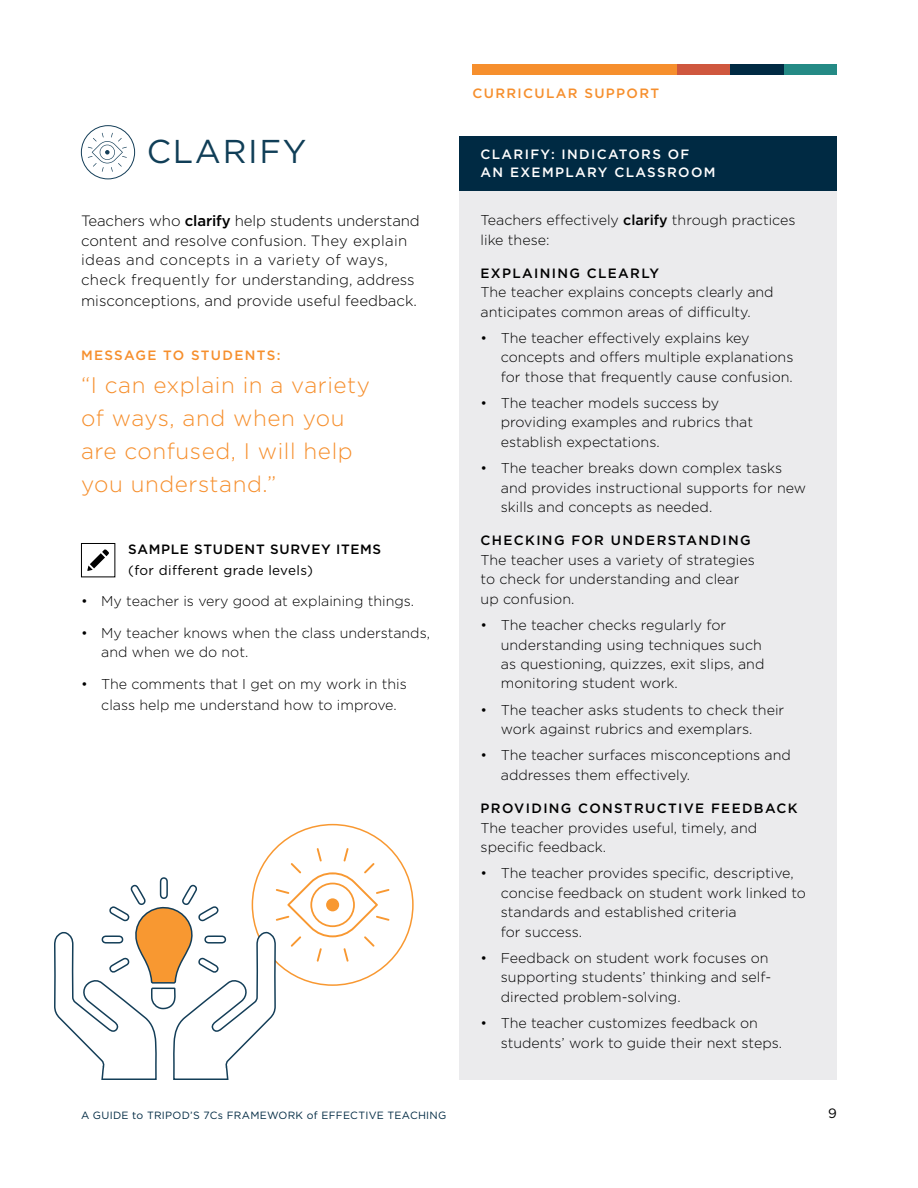
<style>
.page{position:relative;width:918px;height:1188px;background:#fff}
.page>*{position:absolute;margin:0;border:0;box-sizing:border-box;transform-origin:0 0}
.t1{font:33px "Gotham";letter-spacing:.05em;color:#103e57}
.t2{font:300 22.5px/33px "Gotham";letter-spacing:.025em;color:#f68f2d}
.t3{font:300 15px/19.5px "Gotham";color:#000}
.t4{font:300 14.25px/19.5px "Gotham";color:#000}
.t5{font:500 13.5px "Gotham";letter-spacing:.1em;color:#000}
.t6{font:500 13.5px/18px "Gotham";letter-spacing:.1em;color:#fff}
.t7{font:500 13.5px "Gotham";letter-spacing:.1em;color:#f68f2d}
.t8{font:13.5px "Gotham";letter-spacing:.025em;color:#000}
.t9{font:500 13.5px "Gotham";letter-spacing:.05em;color:#000}
.t10{font:10.5px "Gotham";letter-spacing:.025em;color:#002a43}
.s1{font-weight:500}
</style>
<div class="page">
<svg style="left:81px;top:126px;width:54px;height:53px"></svg>
<div style="left:81px;top:125px;width:54px;height:54px;border:1px solid #143e58;border-radius:50%"></div>
<svg style="left:88px;top:133px;width:39px;height:39px"></svg>
<div style="left:459px;top:136px;width:378px;height:944px;background:#ebebed"></div>
<div style="left:459px;top:136px;width:378px;height:54px;background:#002a43"></div>
<div style="left:472px;top:65px;width:206px;height:10px;background:#f68f2d"></div>
<div style="left:678px;top:65px;width:53px;height:10px;background:#cf573e"></div>
<div style="left:784px;top:65px;width:53px;height:10px;background:#248a85"></div>
<div style="left:731px;top:65px;width:53px;height:10px;background:#002a43"></div>
<svg style="left:102px;top:549px;width:7px;height:7px"></svg>
<svg style="left:87px;top:566px;width:6px;height:5px"></svg>
<svg style="left:90px;top:553px;width:15px;height:15px"></svg>
<div style="left:81px;top:543px;width:34px;height:34px;border:1px solid #000"></div>
<svg style="left:55px;top:848px;width:335px;height:231px"></svg>
<p class="t7" style="left:472px;top:85px;width:188px">CURRICULAR SUPPORT</p>
<h1 class="t1" style="left:147px;top:133px;width:161px">CLARIFY</h1>
<p class="t6" style="left:481px;top:145px;width:236px">CLARIFY: INDICATORS OF<br>AN EXEMPLARY CLASSROOM</p>
<p class="t4" style="left:481px;top:210px;width:317px">Teachers effectively <span class="s1">clarify</span> through practices like these:</p>
<p class="t5" style="left:481px;top:265px;width:180px">EXPLAINING CLEARLY</p>
<p class="t4" style="left:481px;top:282px;width:295px">The teacher explains concepts clearly and anticipates common areas of difficulty.</p>
<p class="t4" style="left:501px;top:328px;width:294px;text-indent:-20px">• The teacher effectively explains key concepts and offers multiple explanations for those that frequently cause confusion.</p>
<p class="t4" style="left:501px;top:393px;width:254px;text-indent:-20px">• The teacher models success by providing examples and rubrics that establish expectations.</p>
<p class="t4" style="left:501px;top:458px;width:307px;text-indent:-20px">• The teacher breaks down complex tasks and provides instructional supports for new skills and concepts as needed.</p>
<p class="t5" style="left:481px;top:533px;width:272px">CHECKING FOR UNDERSTANDING</p>
<p class="t4" style="left:481px;top:550px;width:276px">The teacher uses a variety of strategies to check for understanding and clear up confusion.</p>
<p class="t4" style="left:501px;top:615px;width:265px;text-indent:-20px">• The teacher checks regularly for understanding using techniques such as questioning, quizzes, exit slips, and monitoring student work.</p>
<p class="t4" style="left:501px;top:700px;width:285px;text-indent:-20px">• The teacher asks students to check their work against rubrics and exemplars.</p>
<p class="t4" style="left:501px;top:746px;width:292px;text-indent:-20px">• The teacher surfaces misconceptions and addresses them effectively.</p>
<p class="t5" style="left:481px;top:801px;width:319px">PROVIDING CONSTRUCTIVE FEEDBACK</p>
<p class="t4" style="left:481px;top:818px;width:278px">The teacher provides useful, timely, and specific feedback.</p>
<p class="t4" style="left:501px;top:863px;width:307px;text-indent:-20px">• The teacher provides specific, descriptive, concise feedback on student work linked to standards and established criteria<br>for success.</p>
<p class="t4" style="left:501px;top:948px;width:272px;text-indent:-20px">• Feedback on student work focuses on supporting students’ thinking and self&shy;directed problem-solving.</p>
<p class="t4" style="left:501px;top:1013px;width:283px;text-indent:-20px">• The teacher customizes feedback on students’ work to guide their next steps.</p>
<p class="t3" style="left:81px;top:211px;width:340px">Teachers who <span class="s1">clarify</span> help students understand content and resolve confusion. They explain ideas and concepts in a variety of ways, check frequently for understanding, address</p>
<p class="t3" style="left:81px;top:290px;width:337px">misconceptions, and provide useful feedback.</p>
<p class="t7" style="left:81px;top:348px;width:201px">MESSAGE TO STUDENTS:</p>
<h2 class="t2" style="left:81px;top:369px;width:291px">“I can explain in a variety of ways, and when you are confused, I will help you understand.”</h2>
<p class="t9" style="left:128px;top:541px;width:255px">SAMPLE STUDENT SURVEY ITEMS</p>
<p class="t8" style="left:128px;top:563px;width:186px">(for different grade levels)</p>
<p class="t4" style="left:81px;top:591px;width:335px">• My teacher is very good at explaining things.</p>
<p class="t4" style="left:101px;top:623px;width:330px;text-indent:-20px">• My teacher knows when the class understands, and when we do not.</p>
<p class="t4" style="left:101px;top:673px;width:307px;line-height:21px;text-indent:-20px">• The comments that I get on my work in this class help me understand how to improve.</p>
<p class="t10" style="left:81px;top:1110px;width:367px">A GUIDE to TRIPOD’S 7Cs FRAMEWORK of EFFECTIVE TEACHING</p>
<p class="t8" style="left:828px;top:1106px;width:10px">9</p>
</div>
